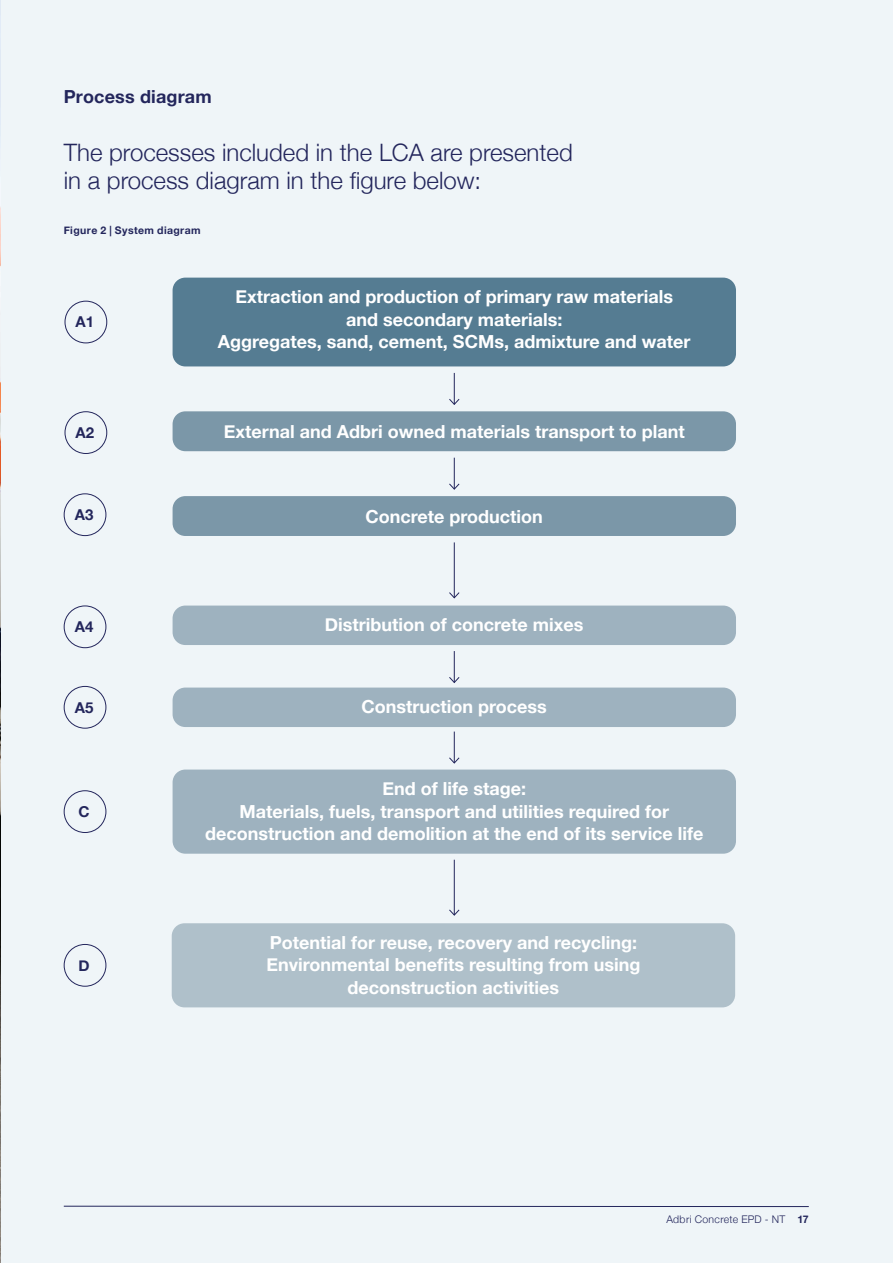
<style>
.page{position:relative;width:893px;height:1263px;background:#eff5f8}
.page>*{position:absolute;margin:0;border:0;box-sizing:border-box;transform-origin:0 0}
.t1{font:300 24px/27.8px "Helvetica Neue";color:#23265c}
.t2{font:700 18px/22.5px "Helvetica Neue";color:#fff;text-align:center}
.t3{font:700 18px "Helvetica Neue";letter-spacing:.01em;color:#23265c}
.t4{font:700 15px "Helvetica Neue";color:#23265c}
.t5{font:300 10.5px "Helvetica Neue";letter-spacing:.03em;color:#23265c}
.t6{font:700 10.5px "Helvetica Neue";letter-spacing:.035em;color:#23265c}
.s1{font-weight:700}
</style>
<div class="page">
<img style="left:0;top:0;width:1px;height:1263px">
<hr style="left:64px;top:1206px;width:745px;height:1px;background:#23265c">
<div style="left:173px;top:278px;width:563px;height:88px;background:#557c92;border-radius:13px"></div>
<div style="left:173px;top:411px;width:563px;height:40px;background:#7b97a8;border-radius:13px"></div>
<div style="left:173px;top:496px;width:563px;height:40px;background:#7b97a8;border-radius:13px"></div>
<div style="left:172px;top:923px;width:563px;height:84px;background:#afc0ca;border-radius:13px"></div>
<div style="left:173px;top:605px;width:563px;height:40px;background:#9eb2bf;border-radius:13px"></div>
<div style="left:173px;top:687px;width:563px;height:40px;background:#9eb2bf;border-radius:13px"></div>
<div style="left:173px;top:769px;width:563px;height:85px;background:#9eb2bf;border-radius:13px"></div>
<hr style="left:454px;top:373px;width:1px;height:31px;background:#23265c">
<svg style="left:449px;top:398px;width:11px;height:7px"></svg>
<hr style="left:454px;top:458px;width:1px;height:31px;background:#23265c">
<svg style="left:449px;top:483px;width:11px;height:7px"></svg>
<hr style="left:454px;top:651px;width:1px;height:31px;background:#23265c">
<svg style="left:449px;top:676px;width:11px;height:7px"></svg>
<hr style="left:454px;top:731px;width:1px;height:32px;background:#23265c">
<svg style="left:449px;top:757px;width:11px;height:7px"></svg>
<hr style="left:454px;top:542px;width:1px;height:56px;background:#23265c">
<svg style="left:449px;top:591px;width:11px;height:8px"></svg>
<hr style="left:454px;top:860px;width:1px;height:55px;background:#23265c">
<svg style="left:449px;top:909px;width:11px;height:7px"></svg>
<div style="left:65px;top:301px;width:42px;height:42px;border:1px solid #23265c;border-radius:50%"></div>
<div style="left:65px;top:411px;width:42px;height:43px;border:1px solid #23265c;border-radius:50%"></div>
<div style="left:64px;top:493px;width:42px;height:43px;border:1px solid #23265c;border-radius:50%"></div>
<div style="left:64px;top:605px;width:42px;height:43px;border:1px solid #23265c;border-radius:50%"></div>
<div style="left:64px;top:686px;width:42px;height:42px;border:1px solid #23265c;border-radius:50%"></div>
<div style="left:64px;top:790px;width:42px;height:43px;border:1px solid #23265c;border-radius:50%"></div>
<div style="left:64px;top:944px;width:42px;height:42px;border:1px solid #23265c;border-radius:50%"></div>
<p class="t3" style="left:64px;top:82px;width:150px">Process diagram</p>
<h1 class="t1" style="left:64px;top:137px;width:511px">The processes included in the LCA are presented in a process diagram in the figure below:</h1>
<p class="t6" style="left:64px;top:222px;width:138px">Figure 2 | System diagram</p>
<p class="t4" style="left:76px;top:310px;width:20px">A1</p>
<p class="t4" style="left:76px;top:421px;width:20px">A2</p>
<p class="t4" style="left:75px;top:503px;width:20px">A3</p>
<p class="t4" style="left:75px;top:615px;width:20px">A4</p>
<p class="t4" style="left:75px;top:695px;width:20px">A5</p>
<p class="t4" style="left:78px;top:800px;width:13px">C</p>
<p class="t4" style="left:78px;top:953px;width:13px">D</p>
<p class="t2" style="left:218px;top:286px;width:474px">Extraction and production of primary raw materials and secondary materials:<br>Aggregates, sand, cement, SCMs, admixture and water</p>
<p class="t2" style="left:224px;top:421px;width:462px">External and Adbri owned materials transport to plant</p>
<p class="t2" style="left:366px;top:506px;width:179px">Concrete production</p>
<p class="t2" style="left:325px;top:614px;width:260px">Distribution of concrete mixes</p>
<p class="t2" style="left:362px;top:696px;width:187px">Construction process</p>
<p class="t2" style="left:205px;top:778px;width:500px">End of life stage:<br>Materials, fuels, transport and utilities required for deconstruction and demolition at the end of its service life</p>
<p class="t2" style="left:266px;top:932px;width:375px">Potential for reuse, recovery and recycling:<br>Environmental benefits resulting from using deconstruction activities</p>
<p class="t5" style="left:666px;top:1211px;width:144px">Adbri Concrete EPD - NT <span class="s1">17</span></p>
</div>
